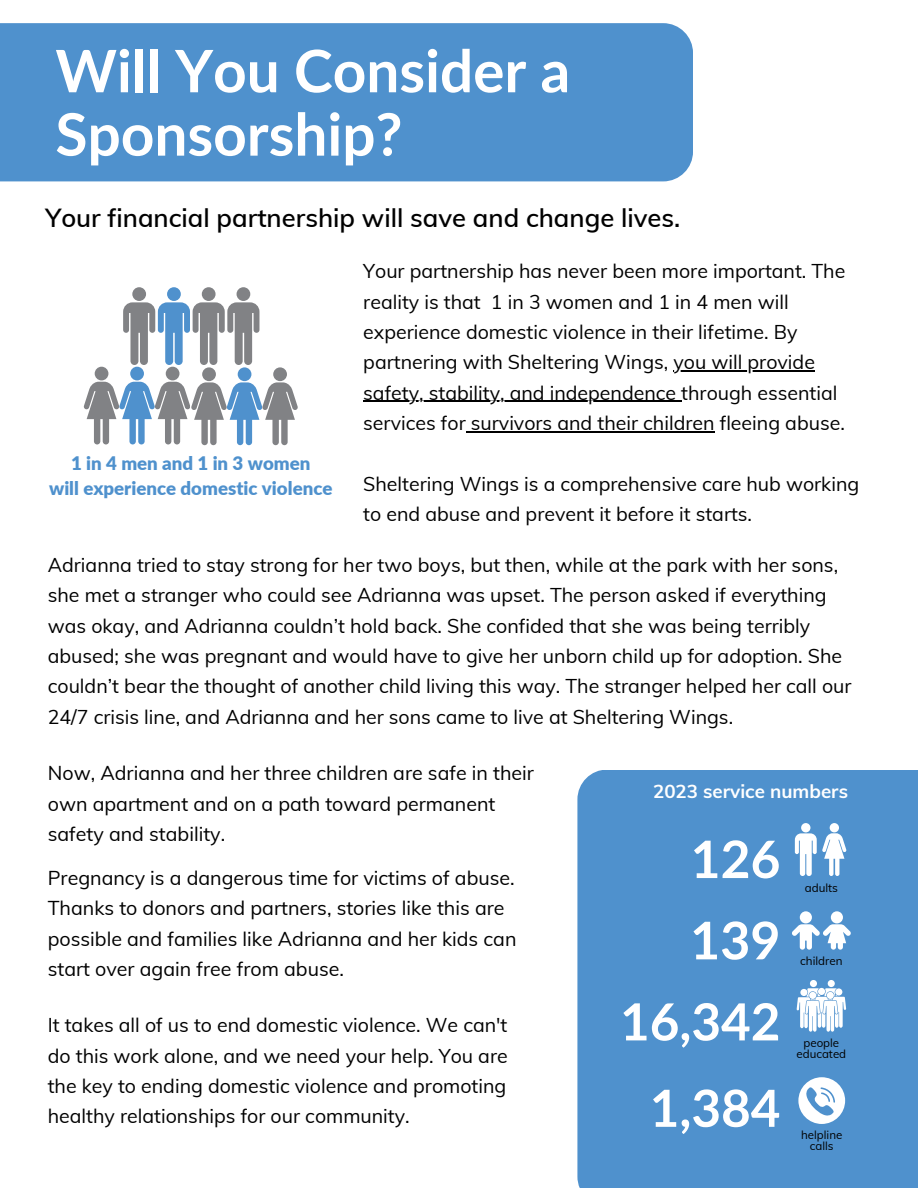
<style>
.page{position:relative;width:918px;height:1188px;background:#fff}
.page>*{position:absolute;margin:0;border:0;box-sizing:border-box;transform-origin:0 0}
.t1{font:700 58.5px/63.3px "Lato";color:#fff}
.t2{font:700 51.9px "Lato";color:#fff}
.t3{font:700 51.6px "Lato";color:#fff}
.t4{font:700 51.15px "Lato";color:#fff}
.t5{font:600 25.5px "Muli";color:#000}
.t6{font:19.65px/30.3px "Muli";color:#000}
.t7{font:19.5px/30.3px "Muli";color:#000}
.t8{font:700 18.75px "Muli";color:#fff}
.t9{font:900 18.6px/25.8px "Lato";color:#4f91cd;text-align:center}
.t10{font:11.7px "Muli";color:#000}
.t11{font:11.55px/10.5px "Muli";color:#000;text-align:center}
</style>
<div class="page">
<div style="left:0;top:23px;width:693px;height:158px;background:#4f91cd"></div>
<div style="left:577px;top:770px;width:341px;height:418px;background:#4f91cd"></div>
<div style="left:801px;top:823px;width:9px;height:9px;background:#fff;border-radius:50%"></div>
<div style="left:830px;top:823px;width:9px;height:9px;background:#fff;border-radius:50%"></div>
<svg style="left:795px;top:833px;width:51px;height:43px"></svg>
<svg style="left:792px;top:911px;width:59px;height:39px"></svg>
<div style="left:810px;top:980px;width:7px;height:7px;background:#fff;border-radius:50%"></div>
<div style="left:828px;top:980px;width:7px;height:7px;background:#fff;border-radius:50%"></div>
<svg style="left:797px;top:988px;width:49px;height:44px"></svg>
<div style="left:827px;top:992px;width:7px;height:7px;background:#fff;border-radius:50%"></div>
<svg style="left:798px;top:1077px;width:47px;height:47px"></svg>
<div style="left:132px;top:287px;width:14px;height:14px;background:#818285;border-radius:50%"></div>
<div style="left:167px;top:287px;width:14px;height:14px;background:#4f91cd;border-radius:50%"></div>
<div style="left:202px;top:287px;width:14px;height:14px;background:#818285;border-radius:50%"></div>
<div style="left:237px;top:287px;width:13px;height:14px;background:#818285;border-radius:50%"></div>
<svg style="left:123px;top:302px;width:136px;height:63px"></svg>
<div style="left:95px;top:367px;width:13px;height:13px;background:#818285;border-radius:50%"></div>
<div style="left:130px;top:367px;width:14px;height:13px;background:#4f91cd;border-radius:50%"></div>
<div style="left:166px;top:367px;width:13px;height:13px;background:#818285;border-radius:50%"></div>
<div style="left:202px;top:367px;width:14px;height:14px;background:#818285;border-radius:50%"></div>
<div style="left:238px;top:367px;width:13px;height:14px;background:#4f91cd;border-radius:50%"></div>
<div style="left:273px;top:367px;width:14px;height:14px;background:#818285;border-radius:50%"></div>
<svg style="left:84px;top:382px;width:213px;height:63px"></svg>
<hr style="left:673px;top:371px;width:142px;height:1px;background:#000">
<hr style="left:363px;top:401px;width:318px;height:1px;background:#000">
<hr style="left:466px;top:431px;width:249px;height:1px;background:#000">
<p class="t1" style="left:55px;top:38px;width:516px">Will You Consider a<br>Sponsorship?</p>
<p class="t5" style="left:46px;top:201px;width:636px">Your financial partnership will save and change lives.</p>
<p class="t9" style="left:49px;top:449px;width:285px">1 in 4 men and 1 in 3 women<br>will experience domestic violence</p>
<h4 class="t7" style="left:363px;top:256px;width:484px">Your partnership has never been more important. The reality is that 1 in 3 women and 1 in 4 men will experience domestic violence in their lifetime. By partnering with Sheltering Wings, you will provide</h4>
<h5 class="t7" style="left:363px;top:377px;width:483px">safety, stability, and independence through essential services for survivors and their children fleeing abuse.</h5>
<h5 class="t7" style="left:363px;top:468px;width:498px">Sheltering Wings is a comprehensive care hub working to end abuse and prevent it before it starts.</h5>
<p class="t7" style="left:48px;top:549px;width:805px">Adrianna tried to stay strong for her two boys, but then, while at the park with her sons, she met a stranger who could see Adrianna was upset. The person asked if everything was okay, and Adrianna couldn’t hold back. She confided that she was being terribly abused; she was pregnant and would have to give her unborn child up for adoption. She couldn’t bear the thought of another child living this way. The stranger helped her call our 24/7 crisis line, and Adrianna and her sons came to live at Sheltering Wings.</p>
<h5 class="t6" style="left:48px;top:758px;width:488px">Now, Adrianna and her three children are safe in their own apartment and on a path toward permanent safety and stability.</h5>
<h5 class="t6" style="left:48px;top:862px;width:470px">Pregnancy is a dangerous time for victims of abuse.<br>Thanks to donors and partners, stories like this are possible and families like Adrianna and her kids can start over again free from abuse.</h5>
<p class="t7" style="left:48px;top:1010px;width:462px;text-align:justify">It takes all of us to end domestic violence. We can't do this work alone, and we need your help. You are the key to ending domestic violence and promoting healthy relationships for our community.</p>
<h5 class="t8" style="left:653px;top:779px;width:196px">2023 service numbers</h5>
<h3 class="t3" style="left:691px;top:827px;width:91px">126</h3>
<p class="t2" style="left:690px;top:908px;width:92px">139</p>
<p class="t4" style="left:620px;top:990px;width:162px">16,342</p>
<p class="t4" style="left:650px;top:1076px;width:132px">1,384</p>
<h1 class="t10" style="left:805px;top:881px;width:35px">adults</h1>
<p class="t11" style="left:800px;top:956px;width:44px">children</p>
<p class="t11" style="left:797px;top:1038px;width:51px">people educated</p>
<p class="t11" style="left:801px;top:1130px;width:43px">helpline calls</p>
</div>
